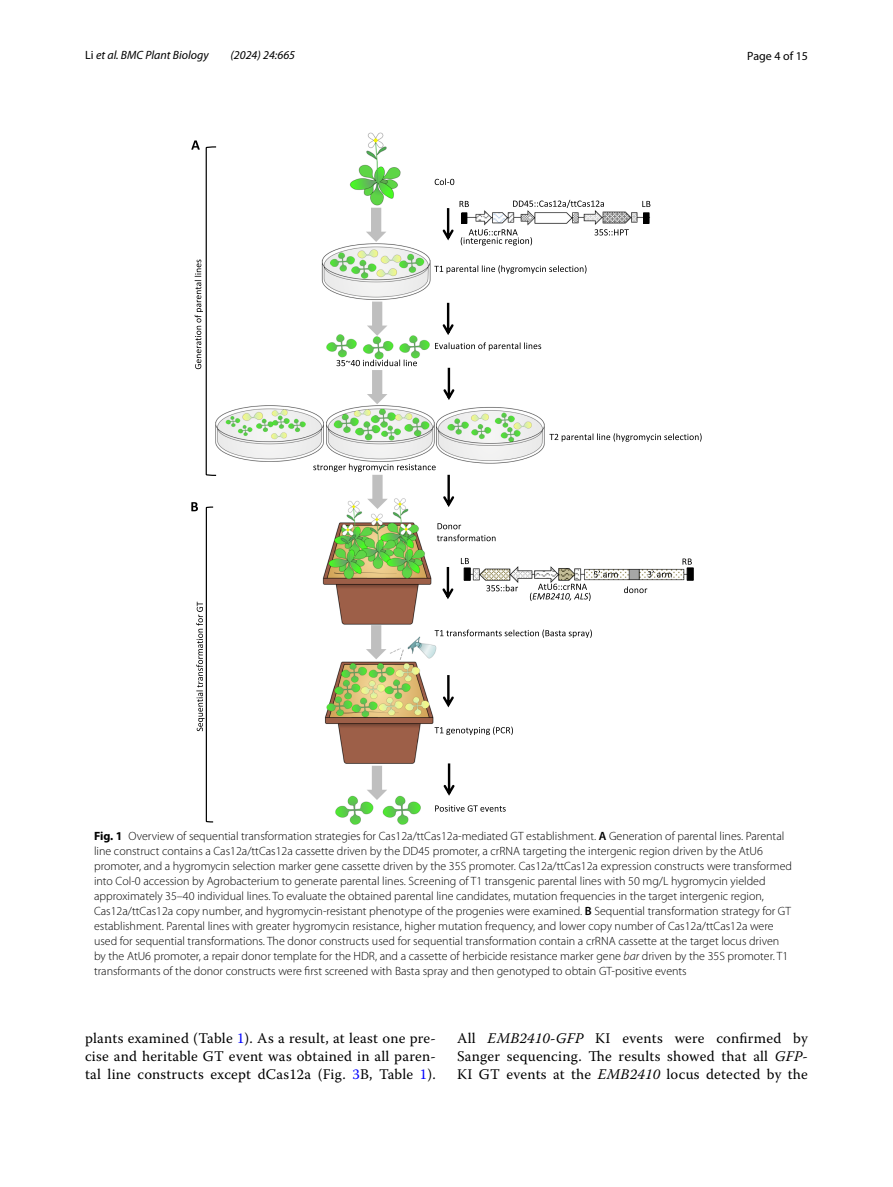
<style>
.page{position:relative;width:893px;height:1187px;background:#fff}
.page>*{position:absolute;margin:0;border:0;box-sizing:border-box;transform-origin:0 0}
.t1{font:14.7px/18px "Warnock Pro";letter-spacing:.015em;color:#000;text-align:justify}
.t2{font:300 12px/15px "Myriad Pro";color:#000}
.t3{font:italic 12px "Myriad Pro";color:#000}
.t4{font:12px "Myriad Pro";color:#000}
.s1{font-style:normal}
.s2{font-weight:700}
.s3{font-weight:600}
.s4{font-style:italic}
.s5{color:#00f}
</style>
<div class="page">
<img style="left:217px;top:133px;width:475px;height:691px">
<svg style="left:434px;top:265px;width:152px;height:9px"></svg>
<svg style="left:435px;top:342px;width:106px;height:9px"></svg>
<svg style="left:549px;top:433px;width:153px;height:8px"></svg>
<svg style="left:435px;top:178px;width:19px;height:7px"></svg>
<svg style="left:435px;top:629px;width:157px;height:9px"></svg>
<svg style="left:366px;top:208px;width:20px;height:34px"></svg>
<svg style="left:442px;top:208px;width:12px;height:32px"></svg>
<svg style="left:437px;top:523px;width:58px;height:18px"></svg>
<svg style="left:434px;top:726px;width:79px;height:9px"></svg>
<svg style="left:435px;top:805px;width:71px;height:6px"></svg>
<div style="left:464px;top:567px;width:7px;height:13px;background:#000;border:1px solid #000"></div>
<svg style="left:687px;top:567px;width:6px;height:13px"></svg>
<svg style="left:461px;top:558px;width:8px;height:6px"></svg>
<svg style="left:682px;top:558px;width:10px;height:6px"></svg>
<svg style="left:530px;top:583px;width:61px;height:18px"></svg>
<svg style="left:486px;top:584px;width:32px;height:7px"></svg>
<svg style="left:624px;top:586px;width:23px;height:7px"></svg>
<svg style="left:594px;top:570px;width:24px;height:7px"></svg>
<svg style="left:648px;top:570px;width:24px;height:7px"></svg>
<div style="left:462px;top:213px;width:5px;height:10px;background:#000"></div>
<div style="left:461px;top:212px;width:6px;height:12px;border:1px solid #000"></div>
<div style="left:643px;top:213px;width:6px;height:10px;background:#000"></div>
<div style="left:643px;top:212px;width:6px;height:12px;border:1px solid #000"></div>
<svg style="left:460px;top:201px;width:9px;height:6px"></svg>
<svg style="left:642px;top:201px;width:8px;height:6px"></svg>
<svg style="left:594px;top:229px;width:35px;height:6px"></svg>
<svg style="left:513px;top:200px;width:91px;height:8px"></svg>
<svg style="left:461px;top:229px;width:71px;height:16px"></svg>
<svg style="left:367px;top:301px;width:20px;height:35px"></svg>
<svg style="left:313px;top:463px;width:123px;height:46px"></svg>
<svg style="left:336px;top:359px;width:81px;height:45px"></svg>
<svg style="left:442px;top:303px;width:12px;height:32px"></svg>
<svg style="left:443px;top:368px;width:11px;height:32px"></svg>
<svg style="left:443px;top:475px;width:11px;height:32px"></svg>
<svg style="left:366px;top:625px;width:38px;height:35px"></svg>
<svg style="left:442px;top:567px;width:11px;height:32px"></svg>
<svg style="left:367px;top:765px;width:20px;height:35px"></svg>
<svg style="left:443px;top:675px;width:11px;height:32px"></svg>
<svg style="left:443px;top:763px;width:12px;height:32px"></svg>
<svg style="left:191px;top:140px;width:26px;height:336px"></svg>
<svg style="left:191px;top:502px;width:23px;height:321px"></svg>
<p class="t3" style="left:85px;top:48px;width:125px"><span class="s1">Li</span> et al. BMC Plant Biology</p>
<p class="t3" style="left:230px;top:48px;width:66px">(2024) 24:665</p>
<p class="t4" style="left:747px;top:48px;width:62px">Page 4 of 15</p>
<p class="t2" style="left:94px;top:828px;width:699px"><span class="s2">Fig. 1</span> Overview of sequential transformation strategies for Cas12a/ttCas12a-mediated GT establishment. <span class="s3">A</span> Generation of parental lines. Parental line construct contains a Cas12a/ttCas12a cassette driven by the DD45 promoter, a crRNA targeting the intergenic region driven by the AtU6 promoter, and a hygromycin selection marker gene cassette driven by the 35S promoter. Cas12a/ttCas12a expression constructs were transformed into Col-0 accession by Agrobacterium to generate parental lines. Screening of T1 transgenic parental lines with 50 mg/L hygromycin yielded approximately 35–40 individual lines. To evaluate the obtained parental line candidates, mutation frequencies in the target intergenic region, Cas12a/ttCas12a copy number, and hygromycin-resistant phenotype of the progenies were examined. <span class="s3">B</span> Sequential transformation strategy for GT establishment. Parental lines with greater hygromycin resistance, higher mutation frequency, and lower copy number of Cas12a/ttCas12a were used for sequential transformations. The donor constructs used for sequential transformation contain a crRNA cassette at the target locus driven by the AtU6 promoter, a repair donor template for the HDR, and a cassette of herbicide resistance marker gene <span class="s4">bar</span> driven by the 35S promoter. T1 transformants of the donor constructs were first screened with Basta spray and then genotyped to obtain GT-positive events</p>
<p class="t1" style="left:85px;top:1028px;width:352px">plants examined (Table <span class="s5">1</span>). As a result, at least one pre&shy;cise and heritable GT event was obtained in all paren&shy;tal line constructs except dCas12a (Fig. <span class="s5">3</span>B, Table <span class="s5">1</span>).</p>
<p class="t1" style="left:457px;top:1028px;width:352px">All <span class="s4">EMB2410</span>-<span class="s4">GFP</span> KI events were confirmed by Sanger sequencing. The results showed that all <span class="s4">GFP</span>-KI GT events at the <span class="s4">EMB2410</span> locus detected by the</p>
</div>
